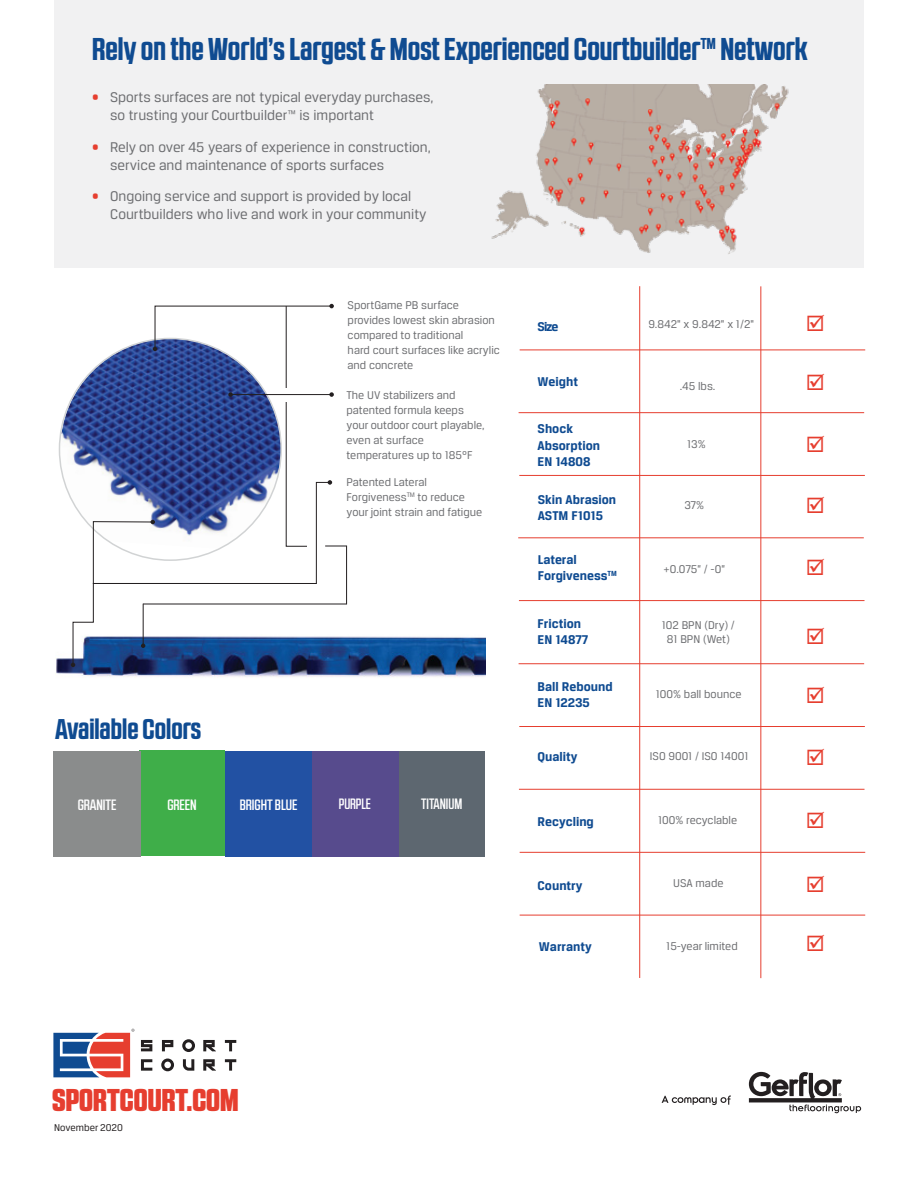
<style>
.page{position:relative;width:918px;height:1188px;background:#fff}
.page>*{position:absolute;margin:0;border:0;box-sizing:border-box;transform-origin:0 0}
.t1{font:700 31.5px "RB No 2.1 a";color:#0f4b91}
.t2{font:900 31.5px "RB No 2.1 a";color:#e63e2f}
.t3{font:700 28.5px "RB No 2.1 a";color:#0f4b91}
.t4{font:15px/18px "Breuer Text";color:#6d6e71}
.t5{font:500 15px "RB No 2.1 a";color:#fff}
.t6{font:500 15px "RB No 2.1 a";color:#fff;scale:.94 1}
.t7{font:700 13.5px/16.2px "Breuer Text";color:#0f4b91}
.t8{font:12px/15px "Breuer Text";color:#6d6e71}
.t9{font:12px "Breuer Text";color:#6e6f72}
.t10{font:10.5px "Breuer Text";color:#231f20}
.s1{color:#e63e2f}
</style>
<div class="page">
<img style="left:56px;top:636px;width:430px;height:41px">
<img style="left:60px;top:369px;width:33px;height:133px">
<div style="left:54px;top:0;width:810px;height:267px;background:#f1f1f2"></div>
<svg style="left:72px;top:482px;width:259px;height:184px"></svg>
<svg style="left:71px;top:663px;width:4px;height:4px"></svg>
<hr style="left:519px;top:412px;width:345px;height:1px;background:#e63e2f">
<hr style="left:639px;top:286px;width:1px;height:692px;background:#e63e2f">
<hr style="left:761px;top:286px;width:1px;height:692px;background:#e63e2f">
<hr style="left:519px;top:475px;width:346px;height:1px;background:#e63e2f">
<hr style="left:518px;top:538px;width:346px;height:1px;background:#e63e2f">
<hr style="left:519px;top:600px;width:346px;height:1px;background:#e63e2f">
<hr style="left:519px;top:663px;width:345px;height:1px;background:#e63e2f">
<hr style="left:519px;top:726px;width:346px;height:1px;background:#e63e2f">
<hr style="left:519px;top:789px;width:346px;height:1px;background:#e63e2f">
<hr style="left:520px;top:852px;width:345px;height:1px;background:#e63e2f">
<hr style="left:520px;top:915px;width:345px;height:1px;background:#e63e2f">
<hr style="left:520px;top:350px;width:345px;height:1px;background:#e63e2f">
<svg style="left:141px;top:1040px;width:11px;height:11px"></svg>
<svg style="left:162px;top:1040px;width:11px;height:11px"></svg>
<svg style="left:225px;top:1040px;width:11px;height:11px"></svg>
<svg style="left:182px;top:1039px;width:13px;height:13px"></svg>
<svg style="left:225px;top:1059px;width:11px;height:12px"></svg>
<svg style="left:161px;top:1059px;width:13px;height:12px"></svg>
<svg style="left:183px;top:1059px;width:11px;height:12px"></svg>
<svg style="left:141px;top:1059px;width:11px;height:12px"></svg>
<svg style="left:53px;top:1029px;width:81px;height:48px"></svg>
<svg style="left:203px;top:1040px;width:13px;height:11px"></svg>
<svg style="left:203px;top:1059px;width:13px;height:12px"></svg>
<svg style="left:749px;top:1071px;width:112px;height:42px"></svg>
<svg style="left:662px;top:1096px;width:69px;height:9px"></svg>
<img style="left:491px;top:85px;width:298px;height:169px">
<svg style="left:93px;top:304px;width:254px;height:280px"></svg>
<hr style="left:346px;top:546px;width:1px;height:58px;background:#231f20">
<hr style="left:143px;top:604px;width:204px;height:1px;background:#231f20">
<hr style="left:143px;top:604px;width:1px;height:42px;background:#231f20">
<svg style="left:141px;top:644px;width:4px;height:4px"></svg>
<div style="left:225px;top:751px;width:87px;height:105px;background:#2251a3"></div>
<div style="left:139px;top:751px;width:86px;height:105px;background:#3fae49"></div>
<div style="left:398px;top:751px;width:87px;height:105px;background:#5d6770"></div>
<div style="left:54px;top:751px;width:87px;height:105px;background:#8a8c8c"></div>
<div style="left:312px;top:751px;width:86px;height:105px;background:#574b8d"></div>
<h1 class="t1" style="left:92px;top:31px;width:717px">Rely on the World’s Largest &amp; Most Experienced Courtbuilder™ Network</h1>
<p class="t4" style="left:110px;top:88px;width:325px;text-indent:-18px"><span class="s1">•</span> Sports surfaces are not typical everyday purchases, so trusting your Courtbuilder™ is important</p>
<p class="t4" style="left:110px;top:137px;width:322px;text-indent:-18px"><span class="s1">•</span> Rely on over 45 years of experience in construction, service and maintenance of sports surfaces</p>
<p class="t4" style="left:110px;top:187px;width:318px;text-indent:-18px"><span class="s1">•</span> Ongoing service and support is provided by local<br>Courtbuilders who live and work in your community</p>
<p class="t8" style="left:348px;top:298px;width:154px">SportGame PB surface provides lowest skin abrasion compared to traditional<br>hard court surfaces like acrylic and concrete</p>
<h2 class="t3" style="left:55px;top:712px;width:148px">Available Colors</h2>
<p class="t8" style="left:347px;top:388px;width:140px">The UV stabilizers and patented formula keeps your outdoor court playable, even at surface temperatures up to 185°F</p>
<p class="t8" style="left:347px;top:474px;width:137px">Patented Lateral<br>Forgiveness<sup>TM</sup> to reduce your joint strain and fatigue</p>
<p class="t5" style="left:78px;top:796px;width:40px">GRANITE</p>
<p class="t5" style="left:167px;top:796px;width:31px">GREEN</p>
<p class="t5" style="left:240px;top:796px;width:59px">BRIGHT BLUE</p>
<p class="t6" style="left:339px;top:795px;width:36px">PURPLE</p>
<p class="t6" style="left:421px;top:795px;width:45px">TITANIUM</p>
<p class="t7" style="left:538px;top:318px;width:22px">Size</p>
<p class="t8" style="left:648px;top:316px;width:107px">9.842" x 9.842" x 1/2"</p>
<p class="t7" style="left:538px;top:373px;width:42px">Weight</p>
<p class="t8" style="left:680px;top:378px;width:37px">.45 lbs.</p>
<p class="t7" style="left:538px;top:421px;width:64px">Shock<br>Absorption<br>EN 14808</p>
<p class="t9" style="left:687px;top:437px;width:20px">13%</p>
<p class="t7" style="left:538px;top:491px;width:80px">Skin Abrasion<br>ASTM F1015</p>
<p class="t8" style="left:684px;top:497px;width:21px">37%</p>
<p class="t7" style="left:538px;top:551px;width:81px">Lateral<br>Forgiveness<sup>TM</sup></p>
<p class="t8" style="left:664px;top:562px;width:63px">+0.075” / -0”</p>
<p class="t7" style="left:538px;top:615px;width:52px">Friction<br>EN 14877</p>
<p class="t8" style="left:662px;top:618px;width:75px;line-height:13.5px;text-align:center">102 BPN (Dry) /<br>81 BPN (Wet)</p>
<p class="t7" style="left:538px;top:678px;width:77px">Ball Rebound<br>EN 12235</p>
<p class="t8" style="left:656px;top:687px;width:87px">100% ball bounce</p>
<p class="t7" style="left:538px;top:748px;width:42px">Quality</p>
<p class="t8" style="left:650px;top:749px;width:100px">ISO 9001 / ISO 14001</p>
<p class="t7" style="left:538px;top:813px;width:58px">Recycling</p>
<p class="t8" style="left:658px;top:813px;width:80px">100% recyclable</p>
<p class="t7" style="left:538px;top:877px;width:46px">Country</p>
<p class="t8" style="left:673px;top:876px;width:52px">USA made</p>
<p class="t7" style="left:539px;top:938px;width:54px">Warranty</p>
<p class="t8" style="left:666px;top:939px;width:73px">15-year limited</p>
<h1 class="t2" style="left:52px;top:1081px;width:188px">SPORTCOURT.COM</h1>
<p class="t10" style="left:54px;top:1121px;width:70px">November 2020</p>
</div>
